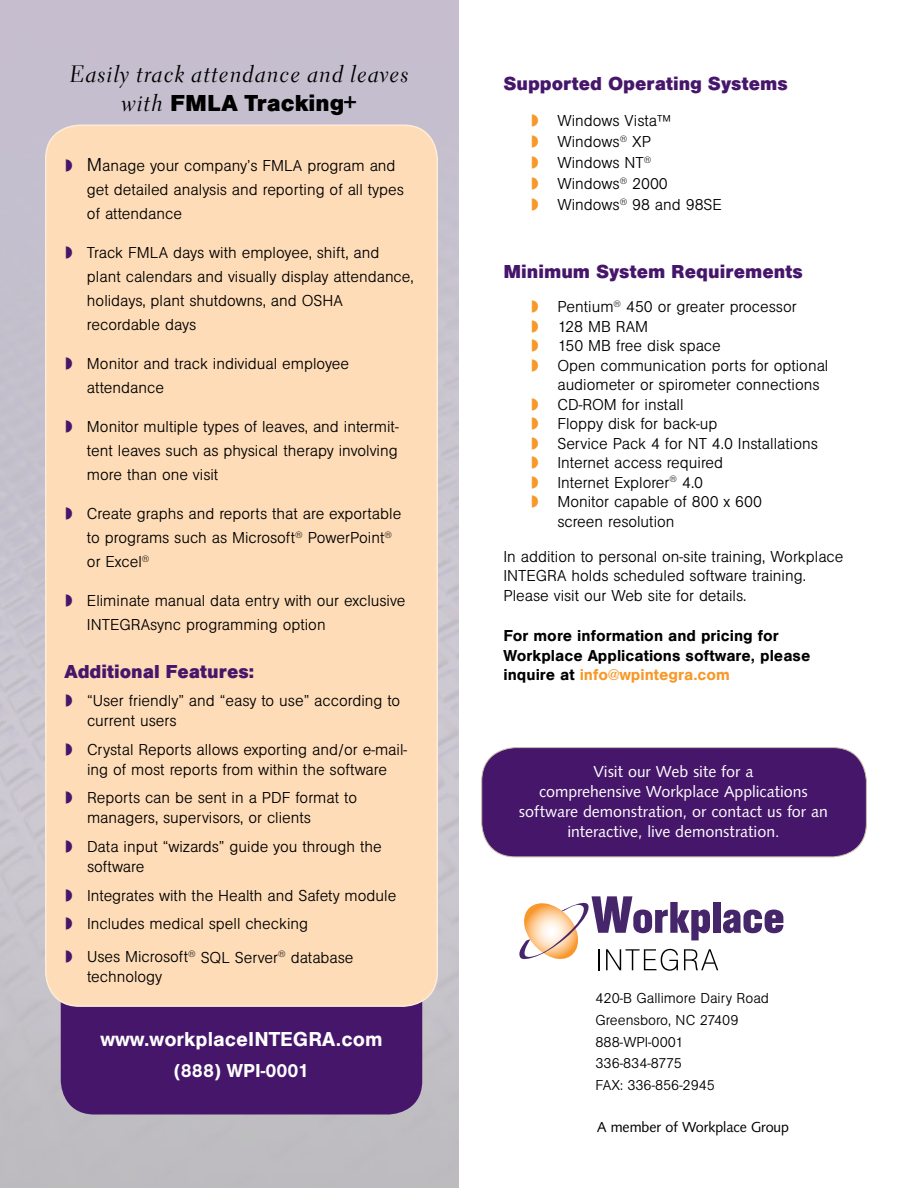
<style>
.page{position:relative;width:918px;height:1188px;background:#fff}
.page>*{position:absolute;margin:0;border:0;box-sizing:border-box;transform-origin:0 0}
.t1{font:24px "Electra LH Cursive Display";letter-spacing:.08em;color:#000}
.t2{font:700 24px "URW Accidalia Buc T";color:#000}
.t3{font:500 21px "URW Accidalia Buc T";color:#fff}
.t4{font:700 19.5px "URW Accidalia Buc T";color:#46166b}
.t5{font:500 19.5px "URW Accidalia Buc T";color:#fff}
.t6{font:16.5px/24px "URW Accidalia Buc T Ligh";color:#000}
.t7{font:16.5px/19.8px "Syntax T";color:#fff;text-align:center}
.t8{font:500 16.5px/19.8px "URW Accidalia Buc T";color:#000}
.t9{font:15px/21.8px "URW Accidalia Buc T Ligh";color:#000}
.t10{font:15px "Syntax D";color:#000}
.s1{font-family:"Electra LH Cursive Display";font-weight:400}
.s2{font-size:19.5px}
.s3{color:#f89828}
</style>
<div class="page">
<img style="left:0;top:0;width:459px;height:1188px">
<div style="left:61px;top:928px;width:361px;height:186px;background:#46166b;border-radius:34px"></div>
<div style="left:46px;top:125px;width:391px;height:881px;background:#fedcb7;border-radius:34px"></div>
<div style="left:45px;top:124px;width:393px;height:883px;border:2px solid #ffecd8;border-radius:34px"></div>
<div style="left:482px;top:748px;width:384px;height:109px;background:#46166b;border-radius:34px"></div>
<div style="left:481px;top:747px;width:386px;height:110px;border:1px solid #c8bcaa;border-radius:34px"></div>
<svg style="left:519px;top:896px;width:264px;height:75px"></svg>
<h1 class="t1" style="left:70px;top:60px;width:339px">Easily track attendance and leaves</h1>
<h1 class="t2" style="left:122px;top:89px;width:236px"><span class="s1">with</span> FMLA Tracking+</h1>
<p class="t6" style="left:87px;top:154px;width:319px"><span class="s2">M</span>anage your company’s FMLA program and get detailed analysis and reporting of all types of attendance</p>
<p class="t6" style="left:87px;top:241px;width:328px">Track FMLA days with employee, shift, and plant calendars and visually display attendance, holidays, plant shutdowns, and OSHA recordable days</p>
<p class="t6" style="left:87px;top:352px;width:264px">Monitor and track individual employee attendance</p>
<p class="t6" style="left:87px;top:415px;width:313px;text-align:justify">Monitor multiple types of leaves, and intermit&shy;tent leaves such as physical therapy involving more than one visit</p>
<p class="t6" style="left:87px;top:502px;width:316px">Create graphs and reports that are exportable to programs such as Microsoft<sup>®</sup> PowerPoint<sup>® </sup>or Excel<sup>®</sup></p>
<p class="t6" style="left:87px;top:589px;width:320px">Eliminate manual data entry with our exclusive<br>INTEGRAsync programming option</p>
<p class="t4" style="left:64px;top:660px;width:191px">Additional Features:</p>
<p class="t6" style="left:87px;top:691px;width:315px;line-height:19.8px">“User friendly” and “easy to use” according to current users</p>
<p class="t6" style="left:87px;top:740px;width:322px;line-height:19.8px">Crystal Reports allows exporting and/or e-mail&shy;ing of most reports from within the software</p>
<p class="t6" style="left:87px;top:788px;width:272px;line-height:19.8px">Reports can be sent in a PDF format to managers, supervisors, or clients</p>
<p class="t6" style="left:87px;top:837px;width:296px;line-height:19.8px">Data input “wizards” guide you through the software</p>
<p class="t6" style="left:87px;top:881px;width:311px;line-height:28.8px">Integrates with the Health and Safety module<br>Includes medical spell checking</p>
<p class="t6" style="left:87px;top:947px;width:268px;line-height:19.8px">Uses Microsoft<sup>®</sup> SQL Server<sup>®</sup> database technology</p>
<p class="t3" style="left:100px;top:1027px;width:284px">www.workplaceINTEGRA.com</p>
<p class="t5" style="left:174px;top:1059px;width:137px">(888) WPI-0001</p>
<p class="t4" style="left:503px;top:72px;width:286px">Supported Operating Systems</p>
<p class="t6" style="left:557px;top:110px;width:166px;line-height:21px">Windows Vista™<br>Windows<sup>®</sup> XP<br>Windows NT<sup>®<br></sup>Windows<sup>®</sup> 2000<br>Windows<sup>®</sup> 98 and 98SE</p>
<p class="t4" style="left:503px;top:260px;width:301px">Minimum System Requirements</p>
<p class="t6" style="left:557px;top:297px;width:273px;line-height:19.5px">Pentium<sup>®</sup> 450 or greater processor<br>128 MB RAM<br>150 MB free disk space<br>Open communication ports for optional audiometer or spirometer connections<br>CD-ROM for install<br>Floppy disk for back-up<br>Service Pack 4 for NT 4.0 Installations<br>Internet access required<br>Internet Explorer<sup>®</sup> 4.0<br>Monitor capable of 800 x 600<br>screen resolution</p>
<p class="t6" style="left:503px;top:546px;width:342px;line-height:19.8px">In addition to personal on-site training, Workplace<br>INTEGRA holds scheduled software training.<br>Please visit our Web site for details.</p>
<p class="t8" style="left:503px;top:626px;width:309px">For more information and pricing for<br>Workplace Applications software, please inquire at <span class="s3">info@wpintegra.com</span></p>
<p class="t7" style="left:519px;top:762px;width:310px">Visit our Web site for a<br>comprehensive Workplace Applications software demonstration, or contact us for an interactive, live demonstration.</p>
<p class="t9" style="left:596px;top:987px;width:175px">420-B Gallimore Dairy Road<br>Greensboro, NC 27409<br>888-WPI-0001<br>336-834-8775<br>FAX: 336-856-2945</p>
<p class="t10" style="left:597px;top:1118px;width:193px">A member of Workplace Group</p>
</div>
